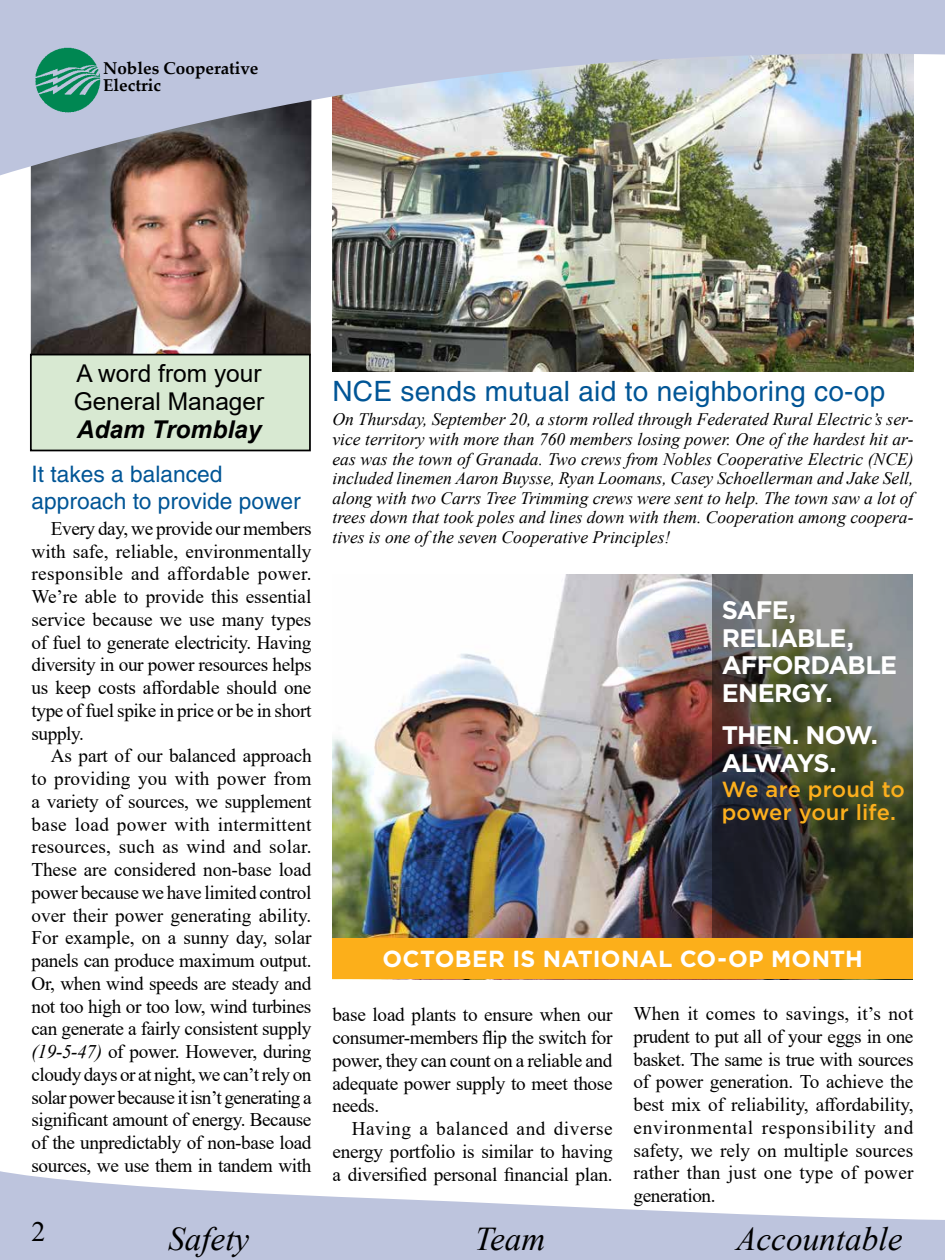
<style>
.page{position:relative;width:945px;height:1260px;background:#fff}
.page>*{position:absolute;margin:0;border:0;box-sizing:border-box;transform-origin:0 0}
.t1{font:italic 33.25px "Times New Roman";color:#000}
.t2{font:28px "Helvetica";letter-spacing:.01em;color:#005596}
.t3{font:28px "Times New Roman";color:#000}
.t4{font:700 25.38px/27.7px "Gotham";letter-spacing:-.035em;color:#fff}
.t5{font:24.5px/28px "Arial";color:#000}
.t6{font:italic 700 24.5px "Arial";color:#000}
.t7{font:700 23.28px "Gotham";letter-spacing:.005em;color:#fff}
.t8{font:22.75px/26.2px "Helvetica";color:#005596}
.t9{font:500 21.88px/23.1px "Gotham";letter-spacing:.005em;color:#fcaf1d}
.t10{font:19.25px/22.8px "Times New Roman";letter-spacing:-.02em;color:#000;text-align:justify}
.t11{font:italic 17.5px/19.6px "Times New Roman";color:#000;text-align:justify}
.t12{font:700 17.15px/17.5px "Palatino Linotype";color:#000}
.s1{font-style:italic}
</style>
<div class="page">
<img style="left:332px;top:180px;width:582px;height:192px">
<img style="left:31px;top:180px;width:280px;height:174px">
<svg style="left:0;top:1171px;width:945px;height:89px;fill:#bdc4dd"></svg>
<div style="left:31px;top:355px;width:279px;height:95px;background:#d8e9d2"></div>
<div style="left:30px;top:354px;width:281px;height:97px;border:2px solid #000"></div>
<img style="left:332px;top:575px;width:380px;height:364px">
<svg style="left:712px;top:575px;width:201px;height:364px;background:#4e5045"></svg>
<div style="left:332px;top:939px;width:581px;height:40px;background:#fcaf1a"></div>
<img style="left:0;top:0;width:945px;height:180px">
<img style="left:31px;top:45px;width:71px;height:70px">
<p class="t12" style="left:103px;top:59px;width:157px">Nobles Cooperative<br>Electric</p>
<p class="t5" style="left:74px;top:359px;width:192px">A word from your<br>General Manager</p>
<p class="t6" style="left:77px;top:413px;width:186px">Adam Tromblay</p>
<p class="t8" style="left:32px;top:461px;width:271px">It takes a balanced approach to provide power</p>
<p class="t10" style="left:32px;top:516px;width:282px;text-indent:19px">Every day, we provide our members with safe, reliable, environmentally responsible and affordable power.<br>We’re able to provide this essential service because we use many types of fuel to generate electricity. Having diversity in our power resources helps us keep costs affordable should one type of fuel spike in price or be in short supply.</p>
<p class="t10" style="left:32px;top:744px;width:282px;text-indent:19px">As part of our balanced approach to providing you with power from a variety of sources, we supplement base load power with intermittent resources, such as wind and solar.<br>These are considered non-base load power because we have limited control over their power generating ability.<br>For example, on a sunny day, solar panels can produce maximum output.<br>Or, when wind speeds are steady and not too high or too low, wind turbines can generate a fairly consistent supply <span class="s1">(19-5-47)</span> of power. However, during cloudy days or at night, we can’t rely on solar power because it isn’t generating a significant amount of energy. Because of the unpredictably of non-base load sources, we use them in tandem with</p>
<h2 class="t2" style="left:332px;top:375px;width:554px">NCE sends mutual aid to neighboring co-op</h2>
<p class="t11" style="left:332px;top:409px;width:583px">On Thursday, September 20, a storm rolled through Federated Rural Electric’s ser&shy;vice territory with more than 760 members losing power. One of the hardest hit ar&shy;eas was the town of Granada. Two crews from Nobles Cooperative Electric (NCE) included linemen Aaron Buysse, Ryan Loomans, Casey Schoellerman and Jake Sell, along with two Carrs Tree Trimming crews were sent to help. The town saw a lot of trees down that took poles and lines down with them. Cooperation among coopera&shy;tives is one of the seven Cooperative Principles!</p>
<h3 class="t4" style="left:722px;top:596px;width:177px">SAFE,<br>RELIABLE,<br>AFFORDABLE<br>ENERGY.</h3>
<h3 class="t4" style="left:722px;top:722px;width:158px">THEN. NOW.<br>ALWAYS.</h3>
<p class="t9" style="left:722px;top:777px;width:185px">We are proud to power your life.</p>
<p class="t7" style="left:382px;top:944px;width:482px">OCTOBER IS NATIONAL CO-OP MONTH</p>
<p class="t10" style="left:332px;top:1003px;width:282px">base load plants to ensure when our consumer-members flip the switch for power, they can count on a reliable and adequate power supply to meet those needs.</p>
<p class="t10" style="left:332px;top:1117px;width:282px;text-indent:19px">Having a balanced and diverse energy portfolio is similar to having a diversified personal financial plan.</p>
<p class="t10" style="left:633px;top:1002px;width:282px">When it comes to savings, it’s not prudent to put all of your eggs in one basket. The same is true with sources of power generation. To achieve the best mix of reliability, affordability, environmental responsibility and safety, we rely on multiple sources rather than just one type of power generation.</p>
<h2 class="t3" style="left:32px;top:1212px;width:15px">2</h2>
<h1 class="t1" style="left:168px;top:1216px;width:83px">Safety</h1>
<h1 class="t1" style="left:475px;top:1216px;width:72px">Team</h1>
<h1 class="t1" style="left:736px;top:1216px;width:168px">Accountable</h1>
</div>
